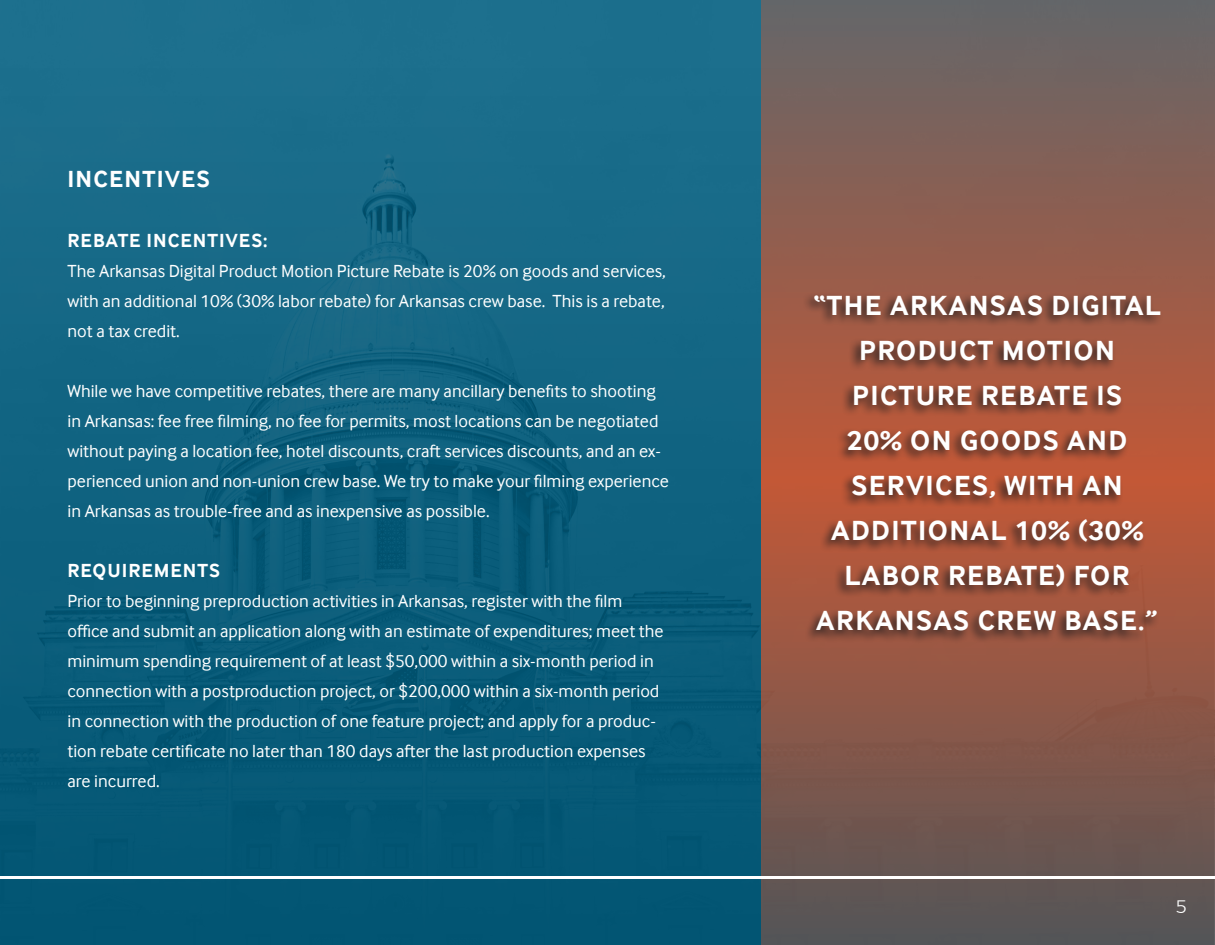
<style>
.page{position:relative;width:1215px;height:945px;background:#fff}
.page>*{position:absolute;margin:0;border:0;box-sizing:border-box;transform-origin:0 0}
.t1{font:700 28.5px/45px "Inter Face";letter-spacing:.05em;color:#fff;text-align:center}
.t2{font:700 24px "Inter Face";letter-spacing:.05em;color:#fff}
.t3{font:700 19.5px "Inter Face";letter-spacing:.05em;color:#fff}
.t4{font:18px/30px "Inter Face";color:#fff}
.t5{font:300 18px "Montserrat";color:#fff}
</style>
<div class="page">
<div style="left:0;top:0;width:762px;height:68px;background:#1c6f8d"></div>
<div style="left:0;top:68px;width:1214px;height:877px;background:linear-gradient(to bottom,#1c6f8c,#005370);border:2px solid #025573"></div>
<svg style="left:762px;top:0;width:453px;height:945px"></svg>
<hr style="left:0;top:876px;width:1215px;height:3px;background:#fff">
<div style="left:803px;top:292px;width:361px;height:351px;background:#231f20;opacity:.94"></div>
<p class="t2" style="left:68px;top:165px;width:144px">INCENTIVES</p>
<p class="t3" style="left:68px;top:229px;width:202px">REBATE INCENTIVES:</p>
<p class="t4" style="left:68px;top:256px;width:600px;text-align:justify">The Arkansas Digital Product Motion Picture Rebate is 20% on goods and services, with an additional 10% (30% labor rebate) for Arkansas crew base. This is a rebate, not a tax credit.</p>
<p class="t4" style="left:68px;top:376px;width:603px">While we have competitive rebates, there are many ancillary benefits to shooting in Arkansas: fee free filming, no fee for permits, most locations can be negotiated without paying a location fee, hotel discounts, craft services discounts, and an ex&shy;perienced union and non-union crew base. We try to make your filming experience in Arkansas as trouble-free and as inexpensive as possible.</p>
<p class="t3" style="left:68px;top:559px;width:154px">REQUIREMENTS</p>
<p class="t4" style="left:68px;top:586px;width:598px">Prior to beginning preproduction activities in Arkansas, register with the film office and submit an application along with an estimate of expenditures; meet the minimum spending requirement of at least $50,000 within a six-month period in connection with a postproduction project, or $200,000 within a six-month period in connection with the production of one feature project; and apply for a produc&shy;tion rebate certificate no later than 180 days after the last production expenses are incurred.</p>
<p class="t1" style="left:814px;top:283px;width:349px">“THE ARKANSAS DIGITAL<br>PRODUCT MOTION<br>PICTURE REBATE IS<br>20% ON GOODS AND<br>SERVICES, WITH AN<br>ADDITIONAL 10% (30%<br>LABOR REBATE) FOR<br>ARKANSAS CREW BASE.”</p>
<p class="t5" style="left:1176px;top:893px;width:13px">5</p>
</div>
